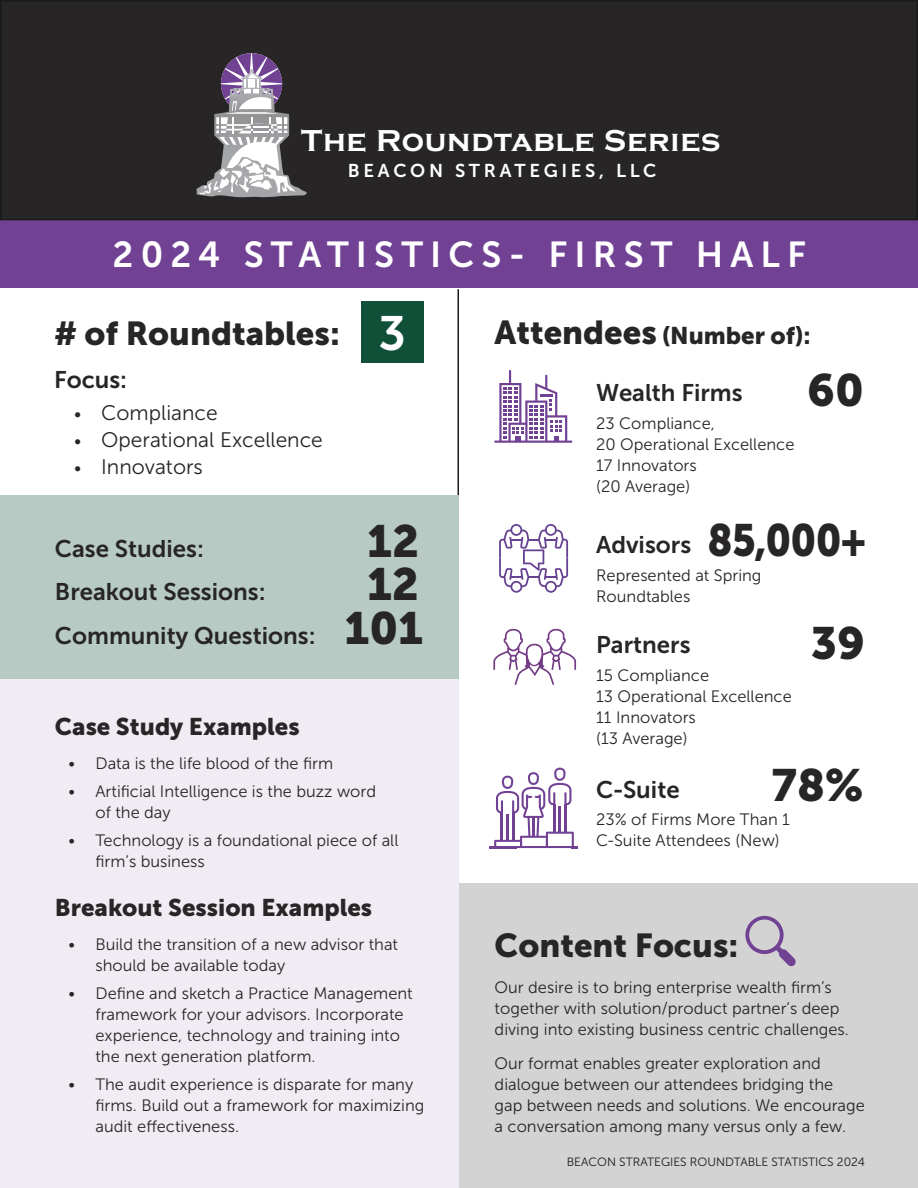
<style>
.page{position:relative;width:918px;height:1188px;background:#fff}
.page>*{position:absolute;margin:0;border:0;box-sizing:border-box;transform-origin:0 0}
.t1{font:48px "Museo Sans 700";color:#fff}
.t2{font:45px "Museo Sans 900";color:#272525}
.t3{font:45px "Museo Sans 900";color:#272525;scale:.9 1}
.t4{font:36px "Museo Sans 700";letter-spacing:.2em;color:#fff}
.t5{font:33px "Museo Sans 900";color:#272525}
.t6{font:700 31.35px "Copperplate Gothic";letter-spacing:.025em;color:#fff}
.t7{font:24px "Museo Sans 700";color:#272525}
.t8{font:24px "Museo Sans 900";color:#272525}
.t9{font:21px "Museo Sans 300";color:#272525}
.t10{font:18.45px "Museo Sans 700";letter-spacing:.2em;color:#fff}
.t11{font:16.5px/21px "Museo Sans 300";color:#272525}
.t12{font:12px "Museo Sans 300";color:#1a1a1a}
.s1{font-size:18px}
.s2{font-size:33px}
.s3{font-family:"Museo Sans 900";font-size:45px}
</style>
<div class="page">
<div style="left:0;top:670px;width:459px;height:518px;background:#f1ecf4"></div>
<div style="left:361px;top:302px;width:63px;height:61px;background:#105038"></div>
<div style="left:0;top:220px;width:918px;height:68px;background:#714194"></div>
<div style="left:1px;top:1px;width:916px;height:219px;background:#272525"></div>
<svg style="left:197px;top:53px;width:110px;height:144px"></svg>
<div style="left:0;top:0;width:918px;height:220px;border:2px solid #1a1a1a"></div>
<hr style="left:490px;top:846px;width:27px;height:2px;background:#714194">
<svg style="left:494px;top:768px;width:84px;height:80px"></svg>
<div style="left:459px;top:883px;width:459px;height:305px;background:#d4d3d3"></div>
<hr style="left:458px;top:289px;width:1px;height:293px;background:#1a1a1a">
<div style="left:0;top:495px;width:459px;height:184px;background:#b7cac3"></div>
<svg style="left:745px;top:915px;width:51px;height:52px"></svg>
<svg style="left:493px;top:629px;width:83px;height:56px"></svg>
<svg style="left:494px;top:370px;width:78px;height:73px"></svg>
<svg style="left:499px;top:524px;width:69px;height:69px"></svg>
<h3 class="t6" style="left:301px;top:123px;width:421px">The Roundtable Series</h3>
<p class="t10" style="left:348px;top:160px;width:310px">BEACON STRATEGIES, LLC</p>
<h3 class="t4" style="left:113px;top:234px;width:695px">2024 STATISTICS- FIRST HALF</h3>
<h3 class="t5" style="left:54px;top:315px;width:287px"># of Roundtables:</h3>
<h3 class="t7" style="left:54px;top:366px;width:75px">Focus:</h3>
<p class="t9" style="left:74px;top:401px;width:145px"><span class="s1">•</span> Compliance</p>
<p class="t9" style="left:74px;top:428px;width:250px"><span class="s1">•</span> Operational Excellence</p>
<p class="t9" style="left:74px;top:455px;width:130px"><span class="s1">•</span> Innovators</p>
<h1 class="t1" style="left:379px;top:307px;width:29px">3</h1>
<h3 class="t8" style="left:495px;top:322px;width:318px"><span class="s2">Attendees</span> (Number of):</h3>
<h3 class="t7" style="left:596px;top:380px;width:148px">Wealth Firms</h3>
<p class="t11" style="left:596px;top:413px;width:200px">23 Compliance,<br>20 Operational Excellence<br>17 Innovators<br>(20 Average)</p>
<h2 class="t2" style="left:807px;top:365px;width:58px">60</h2>
<h3 class="t7" style="left:55px;top:535px;width:151px">Case Studies:</h3>
<h2 class="t2" style="left:367px;top:515px;width:54px">12</h2>
<h2 class="t2" style="left:367px;top:559px;width:54px">12</h2>
<h3 class="t7" style="left:55px;top:622px;width:370px">Community Questions: <span class="s3">101</span></h3>
<h3 class="t7" style="left:55px;top:578px;width:212px">Breakout Sessions:</h3>
<h3 class="t8" style="left:55px;top:713px;width:246px">Case Study Examples</h3>
<p class="t11" style="left:68px;top:753px;width:266px">• Data is the life blood of the firm</p>
<p class="t11" style="left:95px;top:781px;width:282px;text-indent:-27px">• Artificial Intelligence is the buzz word of the day</p>
<p class="t11" style="left:95px;top:830px;width:305px;text-indent:-27px">• Technology is a foundational piece of all firm’s business</p>
<h3 class="t8" style="left:55px;top:894px;width:319px">Breakout Session Examples</h3>
<p class="t11" style="left:95px;top:934px;width:304px;text-indent:-27px">• Build the transition of a new advisor that should be available today</p>
<p class="t11" style="left:95px;top:983px;width:319px;text-indent:-27px">• Define and sketch a Practice Management framework for your advisors. Incorporate experience, technology and training into the next generation platform.</p>
<p class="t11" style="left:95px;top:1074px;width:330px;text-indent:-27px">• The audit experience is disparate for many firms. Build out a framework for maximizing audit effectiveness.</p>
<h2 class="t3" style="left:708px;top:515px;width:178px">85,000+</h2>
<h3 class="t7" style="left:596px;top:532px;width:96px">Advisors</h3>
<p class="t11" style="left:596px;top:565px;width:167px">Represented at Spring<br>Roundtables</p>
<h3 class="t7" style="left:596px;top:632px;width:96px">Partners</h3>
<p class="t11" style="left:596px;top:665px;width:197px">15 Compliance<br>13 Operational Excellence<br>11 Innovators<br>(13 Average)</p>
<h2 class="t2" style="left:811px;top:618px;width:56px">39</h2>
<h2 class="t2" style="left:772px;top:759px;width:93px">78%</h2>
<p class="t11" style="left:596px;top:809px;width:195px">23% of Firms More Than 1<br>C-Suite Attendees (New)</p>
<h3 class="t7" style="left:596px;top:776px;width:85px">C-Suite</h3>
<h3 class="t5" style="left:495px;top:926px;width:245px">Content Focus:</h3>
<p class="t11" style="left:495px;top:977px;width:356px">Our desire is to bring enterprise wealth firm’s together with solution/product partner’s deep diving into existing business centric challenges.</p>
<p class="t11" style="left:495px;top:1053px;width:372px">Our format enables greater exploration and dialogue between our attendees bridging the gap between needs and solutions. We encourage a conversation among many versus only a few.</p>
<p class="t12" style="left:567px;top:1155px;width:300px">BEACON STRATEGIES ROUNDTABLE STATISTICS 2024</p>
</div>
